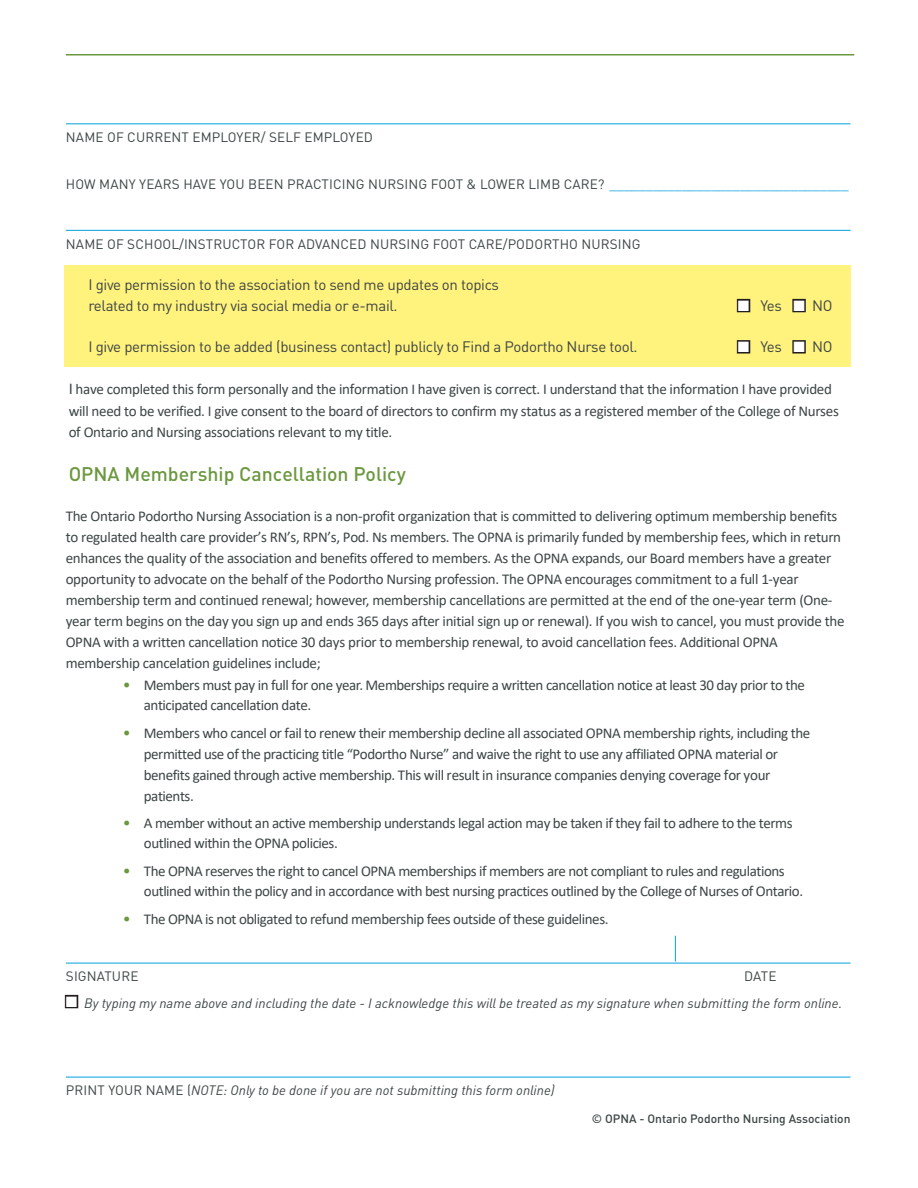
<style>
.page{position:relative;width:918px;height:1188px;background:#fff}
.page>*{position:absolute;margin:0;border:0;box-sizing:border-box;transform-origin:0 0}
.t1{font:500 19.5px "DINOT";color:#6b983f}
.t2{font:15px/21px "Calibri";letter-spacing:-.02em;color:#3d4545}
.t3{font:15px/21px "DINOT";letter-spacing:-.02em;color:#3d4545}
.Applicant_Informatio{font:italic 13.5px "DINOT";color:#3d4545}
.Applicant_Informatio-2{font:13.5px "DINOT";letter-spacing:.01em;color:#3d4545}
.line_Question{font:13.5px "DINOT";letter-spacing:.01em;color:#3d4545}
.t4{font:500 12px "DINOT";color:#3d4545}
.s1{color:#00a0de}
.s2{color:#231f20}
.s3{font-size:16.5px}
.s4{font-family:"DINOT";color:#6b983f}
.s5{font-style:normal}
</style>
<div class="page">
<div style="left:65px;top:266px;width:786px;height:101px;background:#fff27d"></div>
<hr style="left:66px;top:123px;width:785px;height:1px;background:#00a0de">
<hr style="left:66px;top:230px;width:785px;height:1px;background:#00a0de">
<hr style="left:66px;top:963px;width:785px;height:1px;background:#00a0de">
<hr style="left:66px;top:1077px;width:785px;height:1px;background:#00a0de">
<hr style="left:66px;top:54px;width:788px;height:2px;background:#6b983f">
<svg style="left:675px;top:936px;width:1px;height:26px"></svg>
<p class="Applicant_Informatio-2" style="left:66px;top:129px;width:309px">NAME OF CURRENT EMPLOYER/ SELF EMPLOYED</p>
<p class="line_Question" style="left:66px;top:175px;width:784px">HOW MANY YEARS HAVE YOU BEEN PRACTICING NURSING FOOT &amp; LOWER LIMB CARE? <span class="s1">_________________________________</span></p>
<p class="Applicant_Informatio-2" style="left:66px;top:235px;width:576px">NAME OF SCHOOL/INSTRUCTOR FOR ADVANCED NURSING FOOT CARE/PODORTHO NURSING</p>
<p class="t3" style="left:88px;top:274px;width:412px">I give permission to the association to send me updates on topics related to my industry via social media or e-mail.</p>
<p class="t3" style="left:738px;top:295px;width:96px"><span class="s2">■</span> Yes <span class="s2">■</span> NO</p>
<p class="t3" style="left:88px;top:336px;width:551px">I give permission to be added (business contact) publicly to Find a Podortho Nurse tool.</p>
<p class="t3" style="left:738px;top:336px;width:96px"><span class="s2">■</span> Yes <span class="s2">■</span> NO</p>
<p class="t2" style="left:69px;top:378px;width:772px"><span class="s3">I</span> have completed this form personally and the information I have given is correct. I understand that the information I have provided will need to be verified. I give consent to the board of directors to confirm my status as a registered member of the College of Nurses of Ontario and Nursing associations relevant to my title.</p>
<p class="t1" style="left:69px;top:462px;width:339px">OPNA Membership Cancellation Policy</p>
<p class="t2" style="left:66px;top:505px;width:780px">The Ontario Podortho Nursing Association is a non-profit organization that is committed to delivering optimum membership benefits to regulated health care provider’s RN’s, RPN’s, Pod. Ns members. The OPNA is primarily funded by membership fees, which in return enhances the quality of the association and benefits offered to members. As the OPNA expands, our Board members have a greater opportunity to advocate on the behalf of the Podortho Nursing profession. The OPNA encourages commitment to a full 1-year membership term and continued renewal; however, membership cancellations are permitted at the end of the one-year term (One&shy;year term begins on the day you sign up and ends 365 days after initial sign up or renewal). If you wish to cancel, you must provide the OPNA with a written cancellation notice 30 days prior to membership renewal, to avoid cancellation fees. Additional OPNA membership cancelation guidelines include;</p>
<p class="t2" style="left:144px;top:675px;width:663px;line-height:19.8px;text-indent:-21px"><span class="s4">•</span> Members must pay in full for one year. Memberships require a written cancellation notice at least 30 day prior to the anticipated cancellation date.</p>
<p class="t2" style="left:144px;top:722px;width:668px;text-indent:-21px"><span class="s4">•</span> Members who cancel or fail to renew their membership decline all associated OPNA membership rights, including the permitted use of the practicing title “Podortho Nurse” and waive the right to use any affiliated OPNA material or benefits gained through active membership. This will result in insurance companies denying coverage for your patients.</p>
<p class="t2" style="left:144px;top:813px;width:650px;line-height:19.8px;text-indent:-21px"><span class="s4">•</span> A member without an active membership understands legal action may be taken if they fail to adhere to the terms outlined within the OPNA policies.</p>
<p class="t2" style="left:144px;top:860px;width:661px;line-height:20.4px;text-indent:-21px"><span class="s4">•</span> The OPNA reserves the right to cancel OPNA memberships if members are not compliant to rules and regulations outlined within the policy and in accordance with best nursing practices outlined by the College of Nurses of Ontario.</p>
<p class="t2" style="left:123px;top:908px;width:487px"><span class="s4">•</span> The OPNA is not obligated to refund membership fees outside of these guidelines.</p>
<p class="Applicant_Informatio-2" style="left:66px;top:968px;width:74px">SIGNATURE</p>
<p class="Applicant_Informatio-2" style="left:744px;top:968px;width:34px">DATE</p>
<p class="Applicant_Informatio" style="left:66px;top:995px;width:778px"><span class="s2">■</span> By typing my name above and including the date - I acknowledge this will be treated as my signature when submitting the form online.</p>
<p class="Applicant_Informatio" style="left:66px;top:1082px;width:490px"><span class="s5">PRINT YOUR NAME (</span>NOTE: Only to be done if you are not submitting this form online)</p>
<p class="t4" style="left:592px;top:1111px;width:260px">© OPNA - Ontario Podortho Nursing Association</p>
</div>
